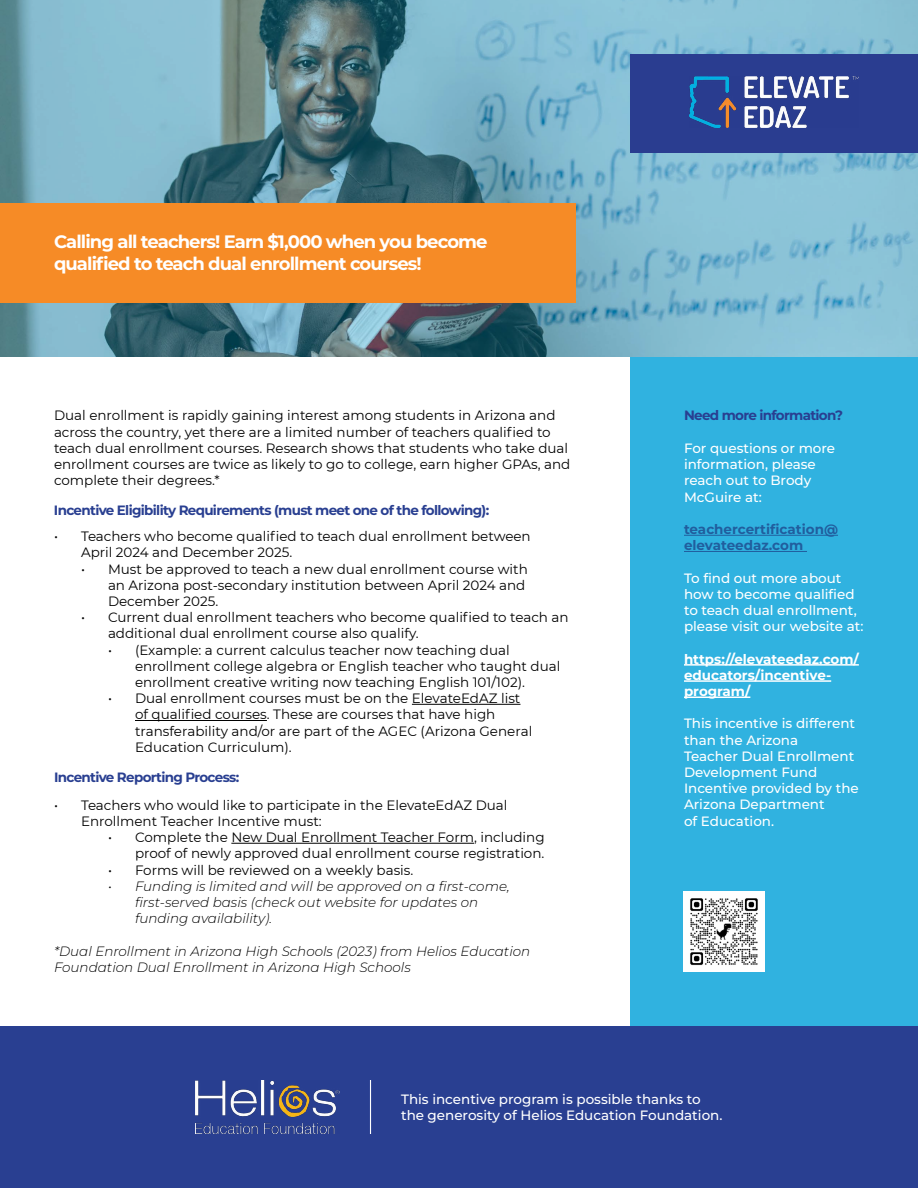
<style>
.page{position:relative;width:918px;height:1188px;background:#fff}
.page>*{position:absolute;margin:0;border:0;box-sizing:border-box;transform-origin:0 0}
.t1{font:700 18px/21.6px "Montserrat";letter-spacing:-.05em;color:#fff}
.t2{font:13.5px/16.2px "Montserrat";color:#000}
.t3{font:500 13.5px/16.2px "Montserrat";color:#fff}
.t4{font:italic 100 13.5px/16.2px "Montserrat";color:#000}
.t5{font:700 13.5px "Montserrat";letter-spacing:-.05em;color:#293f91}
.t6{font:700 13.5px/16.2px "Montserrat";color:#fff}
.t7{font:700 13.5px/16.2px "Montserrat";color:#215e9e}
</style>
<div class="page">
<div style="left:0;top:1026px;width:918px;height:162px;background:#293f91"></div>
<hr style="left:370px;top:1080px;width:1px;height:54px;background:#fff">
<img style="left:196px;top:1080px;width:144px;height:54px">
<div style="left:630px;top:356px;width:288px;height:670px;background:#30b2e0"></div>
<svg style="left:0;top:0;width:918px;height:356px"></svg>
<div style="left:630px;top:54px;width:288px;height:99px;background:#2a3d90"></div>
<img style="left:689px;top:77px;width:170px;height:50px">
<div style="left:0;top:203px;width:576px;height:99px;background:#f68b26"></div>
<hr style="left:684px;top:535px;width:154px;height:1px;background:#215e9e">
<hr style="left:684px;top:551px;width:123px;height:1px;background:#215e9e">
<hr style="left:684px;top:664px;width:175px;height:2px;background:#fff">
<hr style="left:684px;top:680px;width:147px;height:2px;background:#fff">
<hr style="left:684px;top:697px;width:66px;height:1px;background:#fff">
<hr style="left:412px;top:704px;width:108px;height:1px;background:#000">
<hr style="left:135px;top:720px;width:132px;height:1px;background:#000">
<hr style="left:231px;top:843px;width:243px;height:1px;background:#000">
<img style="left:684px;top:891px;width:81px;height:81px">
<h1 class="t1" style="left:54px;top:231px;width:435px">Calling all teachers! Earn $1,000 when you become qualified to teach dual enrollment courses!</h1>
<p class="t2" style="left:54px;top:407px;width:518px">Dual enrollment is rapidly gaining interest among students in Arizona and across the country, yet there are a limited number of teachers qualified to teach dual enrollment courses. Research shows that students who take dual enrollment courses are twice as likely to go to college, earn higher GPAs, and complete their degrees.*</p>
<p class="t5" style="left:54px;top:501px;width:437px">Incentive Eligibility Requirements (must meet one of the following):</p>
<p class="t2" style="left:81px;top:528px;width:451px;text-indent:-27px">• Teachers who become qualified to teach dual enrollment between<br>April 2024 and December 2025.</p>
<p class="t2" style="left:108px;top:560px;width:421px;text-indent:-27px">• Must be approved to teach a new dual enrollment course with an Arizona post-secondary institution between April 2024 and<br>December 2025.</p>
<p class="t2" style="left:108px;top:609px;width:462px;text-indent:-27px">• Current dual enrollment teachers who become qualified to teach an additional dual enrollment course also qualify.</p>
<p class="t2" style="left:135px;top:641px;width:427px;text-indent:-27px">• (Example: a current calculus teacher now teaching dual enrollment college algebra or English teacher who taught dual enrollment creative writing now teaching English 101/102).</p>
<p class="t2" style="left:135px;top:690px;width:399px;text-indent:-27px">• Dual enrollment courses must be on the ElevateEdAZ list of qualified courses. These are courses that have high transferability and/or are part of the AGEC (Arizona General Education Curriculum).</p>
<p class="t5" style="left:54px;top:768px;width:187px">Incentive Reporting Process:</p>
<p class="t2" style="left:81px;top:796px;width:428px;text-indent:-27px">• Teachers who would like to participate in the ElevateEdAZ Dual<br>Enrollment Teacher Incentive must:</p>
<p class="t2" style="left:108px;top:829px;width:438px;text-align:right">• Complete the New Dual Enrollment Teacher Form, including proof of newly approved dual enrollment course registration.</p>
<p class="t2" style="left:108px;top:861px;width:307px">• Forms will be reviewed on a weekly basis.</p>
<p class="t4" style="left:135px;top:878px;width:376px;text-indent:-27px">• Funding is limited and will be approved on a first-come, first-served basis (check out website for updates on funding availability).</p>
<p class="t4" style="left:54px;top:943px;width:478px">*Dual Enrollment in Arizona High Schools (2023) from Helios Education<br>Foundation Dual Enrollment in Arizona High Schools</p>
<p class="t5" style="left:684px;top:407px;width:161px">Need more information?</p>
<p class="t3" style="left:684px;top:440px;width:153px">For questions or more information, please reach out to Brody<br>McGuire at:</p>
<p class="t7" style="left:684px;top:521px;width:156px">teachercertification@ elevateedaz.com</p>
<p class="t3" style="left:684px;top:569px;width:181px">To find out more about how to become qualified to teach dual enrollment, please visit our website at:</p>
<p class="t6" style="left:684px;top:650px;width:176px">https://elevateedaz.com/ educators/incentive&shy;program/</p>
<p class="t3" style="left:684px;top:715px;width:176px">This incentive is different than the Arizona<br>Teacher Dual Enrollment<br>Development Fund<br>Incentive provided by the<br>Arizona Department<br>of Education.</p>
<p class="t3" style="left:401px;top:1091px;width:323px">This incentive program is possible thanks to the generosity of Helios Education Foundation.</p>
</div>
